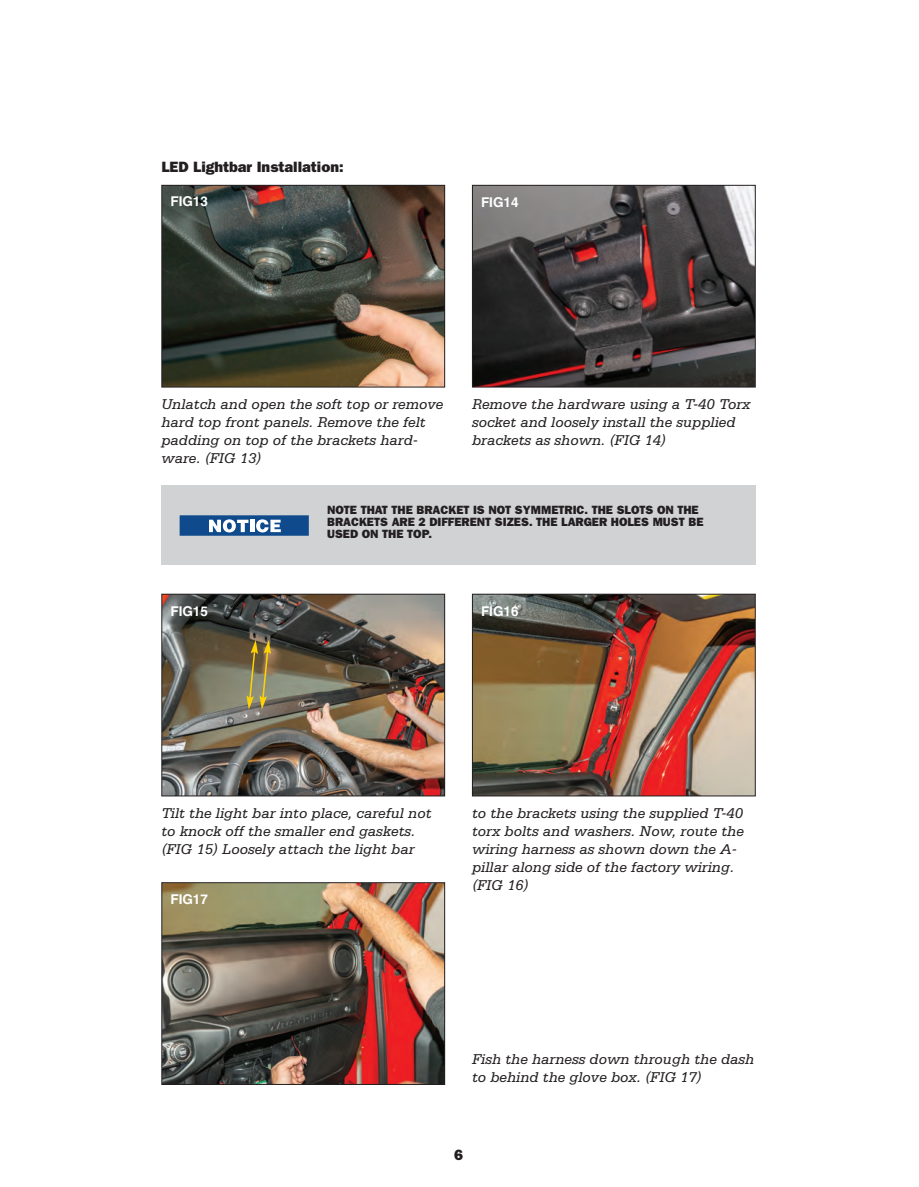
<style>
.page{position:relative;width:919px;height:1187px;background:#fff}
.page>*{position:absolute;margin:0;border:0;box-sizing:border-box;transform-origin:0 0}
.t1{font:italic 15px/18px "Serifa LT";color:#231f20}
.t2{font:800 15px "New Franklin Gothic";color:#231f20}
.t3{font:700 condensed 13.5px "Helvetica";color:#fff}
.t4{font:800 12px/12px "New Franklin Gothic";color:#231f20}
</style>
<div class="page">
<img style="left:163px;top:187px;width:280px;height:198px">
<div style="left:161px;top:185px;width:284px;height:202px;border:1px solid #231f20"></div>
<img style="left:474px;top:187px;width:279px;height:198px">
<div style="left:472px;top:185px;width:283px;height:202px;border:1px solid #231f20"></div>
<img style="left:163px;top:596px;width:280px;height:198px">
<div style="left:161px;top:594px;width:284px;height:202px;border:1px solid #231f20"></div>
<img style="left:474px;top:596px;width:279px;height:198px">
<div style="left:472px;top:594px;width:283px;height:202px;border:1px solid #231f20"></div>
<img style="left:163px;top:884px;width:280px;height:199px">
<div style="left:161px;top:882px;width:284px;height:203px;border:1px solid #231f20"></div>
<svg style="left:246px;top:640px;width:25px;height:70px;background:#92844d"></svg>
<div style="left:161px;top:485px;width:594px;height:80px;background:#d1d2d4"></div>
<svg style="left:180px;top:515px;width:129px;height:21px;background:#4674a5"></svg>
<p class="t2" style="left:161px;top:158px;width:184px">LED Lightbar Installation:</p>
<p class="t3" style="left:170px;top:197px;width:39px">FIG13</p>
<p class="t3" style="left:481px;top:197px;width:39px">FIG14</p>
<p class="t1" style="left:161px;top:396px;width:283px">Unlatch and open the soft top or remove hard top front panels. Remove the felt padding on top of the brackets hard&shy;ware. (FIG 13)</p>
<p class="t1" style="left:472px;top:396px;width:280px">Remove the hardware using a T-40 Torx socket and loosely install the supplied brackets as shown. (FIG 14)</p>
<p class="t3" style="left:170px;top:606px;width:39px">FIG15</p>
<p class="t4" style="left:327px;top:504px;width:378px">NOTE THAT THE BRACKET IS NOT SYMMETRIC. THE SLOTS ON THE<br>BRACKETS ARE 2 DIFFERENT SIZES. THE LARGER HOLES MUST BE<br>USED ON THE TOP.</p>
<p class="t3" style="left:481px;top:606px;width:39px">FIG16</p>
<p class="t1" style="left:161px;top:804px;width:272px">Tilt the light bar into place, careful not to knock off the smaller end gaskets. (FIG 15) Loosely attach the light bar</p>
<p class="t1" style="left:472px;top:804px;width:273px">to the brackets using the supplied T-40 torx bolts and washers. Now, route the wiring harness as shown down the A&shy;pillar along side of the factory wiring. (FIG 16)</p>
<p class="t3" style="left:170px;top:895px;width:39px">FIG17</p>
<p class="t1" style="left:472px;top:1051px;width:284px">Fish the harness down through the dash to behind the glove box. (FIG 17)</p>
<p class="t2" style="left:454px;top:1146px;width:10px">6</p>
</div>
